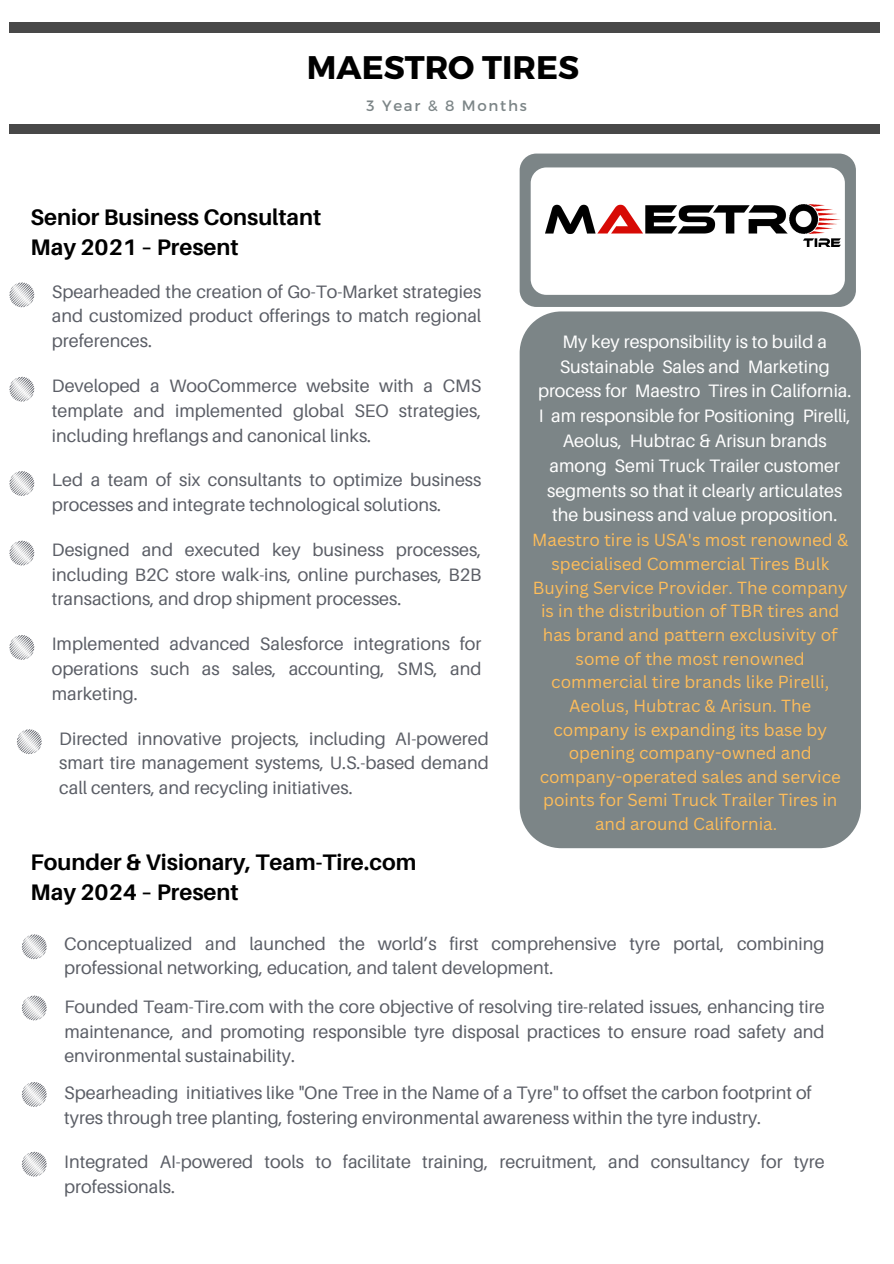
<style>
.page{position:relative;width:894px;height:1264px;background:#fff}
.page>*{position:absolute;margin:0;border:0;box-sizing:border-box;transform-origin:0 0}
.t1{font:700 32.55px "Montserrat";color:#000}
.t2{font:700 22.5px/30.3px "Aileron";color:#000}
.t3{font:18px/24.8px "Aileron";color:#5b5e66;text-align:justify}
.t4{font:18px/24.8px "Aileron";color:#fff;text-align:center}
.t5{font:16.95px/23.7px "Canva Sans";color:#ffbd59;text-align:center}
.t6{font:15px "Montserrat";letter-spacing:.115em;color:#7c8587}
</style>
<div class="page">
<div style="left:9px;top:23px;width:870px;height:9px;background:#484848"></div>
<div style="left:9px;top:124px;width:870px;height:10px;background:#484848"></div>
<div style="left:519px;top:153px;width:336px;height:154px;background:#7c8587;border-radius:17px"></div>
<div style="left:530px;top:167px;width:314px;height:128px;background:#fff;border-radius:16px"></div>
<svg style="left:9px;top:282px;width:25px;height:25px"></svg>
<img style="left:545px;top:205px;width:294px;height:41px">
<div style="left:519px;top:311px;width:341px;height:537px;background:#7c8587"></div>
<svg style="left:9px;top:377px;width:25px;height:24px"></svg>
<svg style="left:9px;top:471px;width:25px;height:25px"></svg>
<svg style="left:9px;top:540px;width:25px;height:25px"></svg>
<svg style="left:9px;top:635px;width:25px;height:24px"></svg>
<svg style="left:17px;top:729px;width:25px;height:25px"></svg>
<svg style="left:22px;top:934px;width:25px;height:25px"></svg>
<svg style="left:22px;top:995px;width:25px;height:25px"></svg>
<svg style="left:22px;top:1082px;width:25px;height:24px"></svg>
<svg style="left:22px;top:1151px;width:25px;height:25px"></svg>
<h1 class="t1" style="left:307px;top:46px;width:273px">MAESTRO TIRES</h1>
<p class="t6" style="left:366px;top:96px;width:162px">3 Year &amp; 8 Months</p>
<p class="t2" style="left:31px;top:201px;width:292px">Senior Business Consultant<br>May 2021 – Present</p>
<h3 class="t3" style="left:52px;top:279px;width:431px">Spearheaded the creation of Go-To-Market strategies and customized product offerings to match regional preferences.</h3>
<p class="t3" style="left:52px;top:373px;width:431px">Developed a WooCommerce website with a CMS template and implemented global SEO strategies, including hreflangs and canonical links.</p>
<h3 class="t3" style="left:52px;top:467px;width:431px">Led a team of six consultants to optimize business processes and integrate technological solutions.</h3>
<h3 class="t3" style="left:52px;top:537px;width:431px">Designed and executed key business processes, including B2C store walk-ins, online purchases, B2B transactions, and drop shipment processes.</h3>
<p class="t3" style="left:52px;top:631px;width:431px">Implemented advanced Salesforce integrations for operations such as sales, accounting, SMS, and marketing.</p>
<h3 class="t3" style="left:59px;top:725px;width:431px">Directed innovative projects, including AI-powered smart tire management systems, U.S.-based demand call centers, and recycling initiatives.</h3>
<p class="t4" style="left:538px;top:329px;width:315px">My key responsibility is to build a Sustainable Sales and Marketing process for Maestro Tires in California.<br>I am responsible for Positioning Pirelli, Aeolus, Hubtrac &amp; Arisun brands among Semi Truck Trailer customer segments so that it clearly articulates the business and value proposition.</p>
<h2 class="t5" style="left:532px;top:528px;width:317px">Maestro tire is USA's most renowned &amp; specialised Commercial Tires Bulk Buying Service Provider. The company is in the distribution of TBR tires and has brand and pattern exclusivity of some of the most renowned commercial tire brands like Pirelli, Aeolus, Hubtrac &amp; Arisun. The company is expanding its base by opening company-owned and company-operated sales and service points for Semi Truck Trailer Tires in and around California.</h2>
<h3 class="t2" style="left:31px;top:846px;width:387px">Founder &amp; Visionary, Team-Tire.com<br>May 2024 – Present</h3>
<h3 class="t3" style="left:64px;top:930px;width:761px">Conceptualized and launched the world’s first comprehensive tyre portal, combining professional networking, education, and talent development.</h3>
<p class="t3" style="left:64px;top:993px;width:761px">Founded Team-Tire.com with the core objective of resolving tire-related issues, enhancing tire maintenance, and promoting responsible tyre disposal practices to ensure road safety and environmental sustainability.</p>
<p class="t3" style="left:64px;top:1080px;width:748px">Spearheading initiatives like "One Tree in the Name of a Tyre" to offset the carbon footprint of tyres through tree planting, fostering environmental awareness within the tyre industry.</p>
<h3 class="t3" style="left:64px;top:1149px;width:761px">Integrated AI-powered tools to facilitate training, recruitment, and consultancy for tyre professionals.</h3>
</div>
